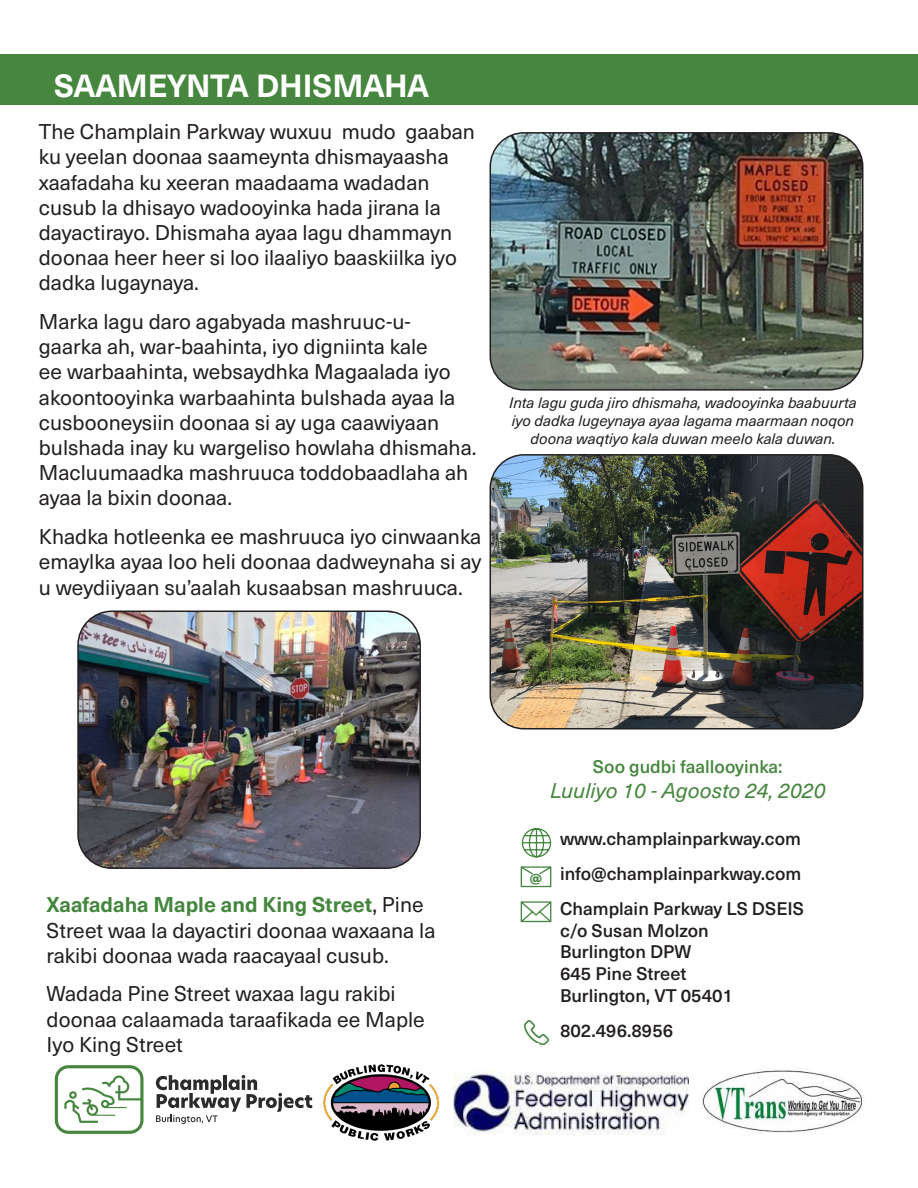
<style>
.page{position:relative;width:918px;height:1188px;background:#fff}
.page>*{position:absolute;margin:0;border:0;box-sizing:border-box;transform-origin:0 0}
.t1{font:700 31.5px "Neue Haas Unica W1 G";letter-spacing:-.015em;color:#fff}
.t2{font:21px/25.2px "Neue Haas Unica W1 G";color:#231f20}
.t3{font:italic 21px "Neue Haas Unica W1 G";color:#46863e}
.t4{font:500 18px/21.6px "Neue Haas Unica W1 G";color:#231f20}
.t5{font:500 18px "Neue Haas Unica W1 G";color:#46863e}
.t6{font:italic 15px/18px "Neue Haas Unica W1 G";color:#231f20;text-align:center}
.t7{font:800 12.9px "Neue Haas Unica W1 G";color:#44863e;scale:1.09 1}
.s1{font-weight:700;color:#44863e}
</style>
<div class="page">
<img style="left:490px;top:133px;width:373px;height:257px">
<div style="left:490px;top:132px;width:373px;height:259px;border:2px solid #231f20;border-radius:34px"></div>
<div style="left:0;top:54px;width:918px;height:51px;background:#46863e"></div>
<svg style="left:55px;top:1065px;width:89px;height:69px"></svg>
<svg style="left:156px;top:1075px;width:156px;height:49px"></svg>
<img style="left:323px;top:1065px;width:117px;height:76px">
<img style="left:454px;top:1072px;width:234px;height:62px">
<img style="left:702px;top:1070px;width:160px;height:63px">
<img style="left:523px;top:1020px;width:27px;height:25px">
<div style="left:521px;top:1044px;width:18px;height:7px;background:#fff"></div>
<svg style="left:521px;top:828px;width:31px;height:30px"></svg>
<svg style="left:520px;top:866px;width:32px;height:22px"></svg>
<div style="left:530px;top:873px;width:13px;height:13px;background:#fff;border-radius:50%"></div>
<svg style="left:520px;top:901px;width:32px;height:22px"></svg>
<img style="left:490px;top:455px;width:373px;height:272px">
<div style="left:490px;top:454px;width:373px;height:276px;border:2px solid #231f20;border-radius:34px"></div>
<img style="left:78px;top:611px;width:342px;height:257px">
<div style="left:77px;top:611px;width:344px;height:258px;border:2px solid #231f20;border-radius:34px"></div>
<h1 class="t1" style="left:54px;top:62px;width:377px">SAAMEYNTA DHISMAHA</h1>
<p class="t2" style="left:39px;top:118px;width:438px">The Champlain Parkway wuxuu mudo gaaban ku yeelan doonaa saameynta dhismayaasha xaafadaha ku xeeran maadaama wadadan cusub la dhisayo wadooyinka hada jirana la dayactirayo. Dhismaha ayaa lagu dhammayn doonaa heer heer si loo ilaaliyo baaskiilka iyo dadka lugaynaya.</p>
<p class="t2" style="left:39px;top:308px;width:439px">Marka lagu daro agabyada mashruuc-u&shy;gaarka ah, war-baahinta, iyo digniinta kale<br>ee warbaahinta, websaydhka Magaalada iyo akoontooyinka warbaahinta bulshada ayaa la cusbooneysiin doonaa si ay uga caawiyaan bulshada inay ku wargeliso howlaha dhismaha.<br>Macluumaadka mashruuca toddobaadlaha ah ayaa la bixin doonaa.</p>
<p class="t2" style="left:39px;top:523px;width:444px;text-align:justify">Khadka hotleenka ee mashruuca iyo cinwaanka emaylka ayaa loo heli doonaa dadweynaha si ay u weydiiyaan su’aalah kusaabsan mashruuca.</p>
<p class="t6" style="left:509px;top:393px;width:349px">Inta lagu guda jiro dhismaha, wadooyinka baabuurta iyo dadka lugeynaya ayaa lagama maarmaan noqon doona waqtiyo kala duwan meelo kala duwan.</p>
<p class="t2" style="left:47px;top:891px;width:390px"><span class="s1">Xaafadaha Maple and King Street</span>, Pine<br>Street waa la dayactiri doonaa waxaana la rakibi doonaa wada raacayaal cusub.</p>
<p class="t2" style="left:47px;top:980px;width:380px">Wadada Pine Street waxaa lagu rakibi doonaa calaamada taraafikada ee Maple<br>Iyo King Street</p>
<p class="t7" style="left:530px;top:869px;width:13px">@</p>
<p class="t5" style="left:593px;top:753px;width:191px">Soo gudbi faallooyinka:</p>
<p class="t3" style="left:550px;top:775px;width:277px">Luuliyo 10 - Agoosto 24, 2020</p>
<p class="t4" style="left:560px;top:820px;width:246px;line-height:35.1px">www.champlainparkway.com info@champlainparkway.com<br>Champlain Parkway LS DSEIS</p>
<p class="t4" style="left:560px;top:919px;width:175px">c/o Susan Molzon<br>Burlington DPW<br>645 Pine Street<br>Burlington, VT 05401</p>
<p class="t4" style="left:560px;top:1018px;width:115px">802.496.8956</p>
</div>
